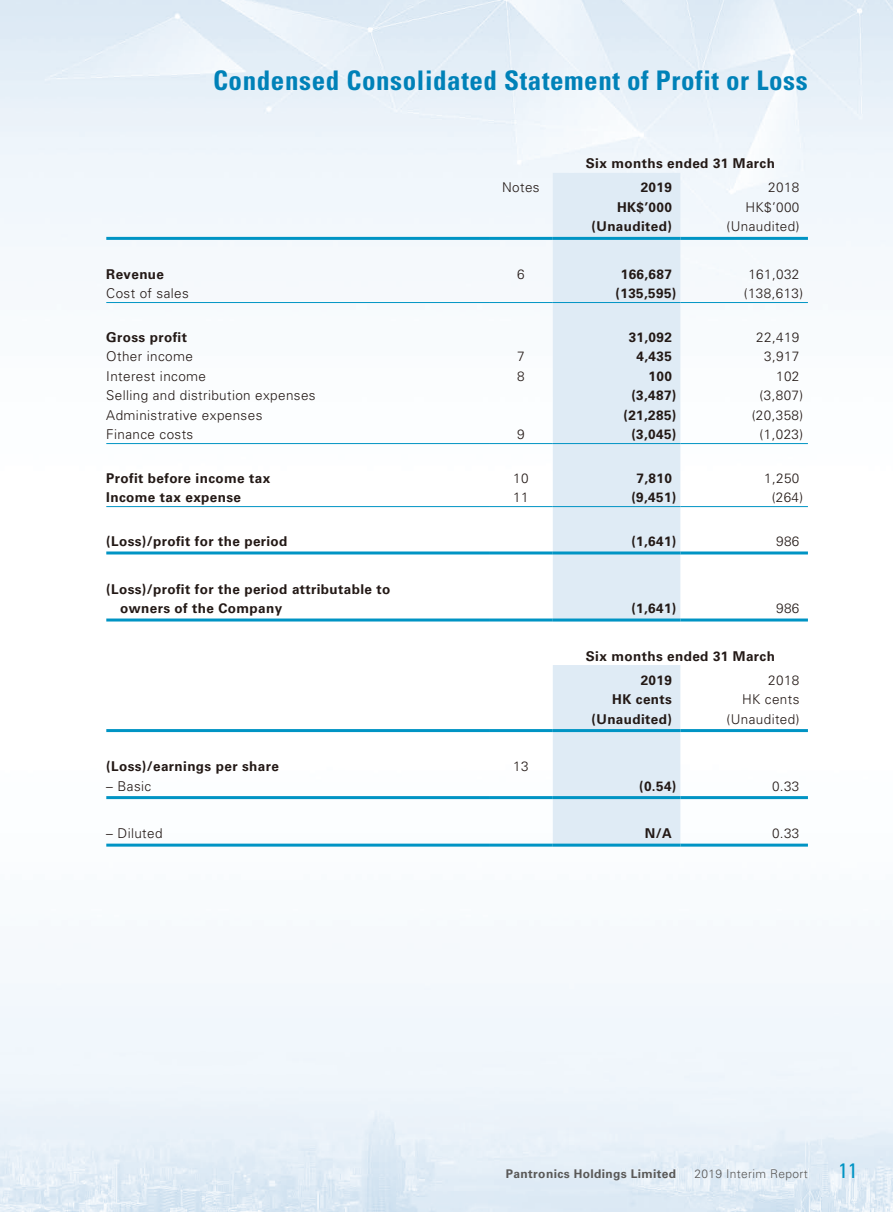
<style>
.page{position:relative;width:893px;height:1212px;background:#fff}
.page>*{position:absolute;margin:0;border:0;box-sizing:border-box;transform-origin:0 0}
.t1{font:700 condensed 27px "Univers LT Std";letter-spacing:.02em;color:#0081b8}
.t2{font:condensed 21px "Univers LT Std";color:#0094c4}
._50_Table{font:700 13.5px "Univers LT Std";letter-spacing:.03em;color:#231916}
._50_Table-2{font:300 13.5px "Univers LT Std";letter-spacing:.03em;color:#231916}
.t3{font:700 12px "Univers LT Std";letter-spacing:.03em;color:#595857}
.t4{font:300 12px "Univers LT Std";letter-spacing:.03em;color:#595857}
</style>
<div class="page">
<img style="left:0;top:0;width:893px;height:1212px">
<div style="left:553px;top:173px;width:127px;height:445px;background:#dfebf5"></div>
<hr style="left:106px;top:237px;width:383px;height:3px;background:#0094c4">
<hr style="left:489px;top:237px;width:64px;height:3px;background:#0094c4">
<hr style="left:553px;top:237px;width:127px;height:3px;background:#0094c4">
<hr style="left:680px;top:237px;width:128px;height:3px;background:#0094c4">
<hr style="left:106px;top:302px;width:383px;height:1px;background:#0094c4">
<hr style="left:489px;top:302px;width:64px;height:1px;background:#0094c4">
<hr style="left:553px;top:302px;width:127px;height:1px;background:#0094c4">
<hr style="left:680px;top:302px;width:128px;height:1px;background:#0094c4">
<hr style="left:106px;top:443px;width:383px;height:1px;background:#0094c4">
<hr style="left:489px;top:443px;width:64px;height:1px;background:#0094c4">
<hr style="left:553px;top:443px;width:127px;height:1px;background:#0094c4">
<hr style="left:680px;top:443px;width:128px;height:1px;background:#0094c4">
<hr style="left:106px;top:506px;width:383px;height:1px;background:#0094c4">
<hr style="left:489px;top:506px;width:64px;height:1px;background:#0094c4">
<hr style="left:553px;top:506px;width:127px;height:1px;background:#0094c4">
<hr style="left:680px;top:506px;width:128px;height:1px;background:#0094c4">
<hr style="left:106px;top:551px;width:383px;height:3px;background:#0094c4">
<hr style="left:489px;top:551px;width:64px;height:3px;background:#0094c4">
<hr style="left:553px;top:551px;width:127px;height:3px;background:#0094c4">
<hr style="left:680px;top:551px;width:128px;height:3px;background:#0094c4">
<hr style="left:106px;top:618px;width:383px;height:3px;background:#0094c4">
<hr style="left:489px;top:618px;width:64px;height:3px;background:#0094c4">
<hr style="left:553px;top:618px;width:127px;height:3px;background:#0094c4">
<hr style="left:680px;top:618px;width:128px;height:3px;background:#0094c4">
<div style="left:553px;top:665px;width:127px;height:179px;background:#dfebf5"></div>
<hr style="left:106px;top:729px;width:383px;height:3px;background:#0094c4">
<hr style="left:489px;top:729px;width:64px;height:3px;background:#0094c4">
<hr style="left:553px;top:729px;width:127px;height:3px;background:#0094c4">
<hr style="left:680px;top:729px;width:128px;height:3px;background:#0094c4">
<hr style="left:106px;top:796px;width:383px;height:3px;background:#0094c4">
<hr style="left:489px;top:796px;width:64px;height:3px;background:#0094c4">
<hr style="left:553px;top:796px;width:127px;height:3px;background:#0094c4">
<hr style="left:680px;top:796px;width:128px;height:3px;background:#0094c4">
<hr style="left:106px;top:844px;width:383px;height:3px;background:#0094c4">
<hr style="left:489px;top:844px;width:64px;height:3px;background:#0094c4">
<hr style="left:553px;top:844px;width:127px;height:3px;background:#0094c4">
<hr style="left:680px;top:844px;width:128px;height:3px;background:#0094c4">
<h1 class="t1" style="left:213px;top:64px;width:596px">Condensed Consolidated Statement of Profit or Loss</h1>
<p class="_50_Table" style="left:586px;top:156px;width:191px">Six months ended 31 March</p>
<p class="_50_Table-2" style="left:502px;top:179px;width:39px">Notes</p>
<p class="_50_Table" style="left:641px;top:180px;width:33px">2019</p>
<p class="_50_Table-2" style="left:768px;top:179px;width:33px">2018</p>
<p class="_50_Table" style="left:617px;top:199px;width:56px">HK$’000</p>
<p class="_50_Table-2" style="left:745px;top:199px;width:56px">HK$’000</p>
<p class="_50_Table" style="left:592px;top:219px;width:82px">(Unaudited)</p>
<p class="_50_Table-2" style="left:727px;top:218px;width:74px">(Unaudited)</p>
<p class="_50_Table" style="left:106px;top:266px;width:59px">Revenue</p>
<p class="_50_Table-2" style="left:517px;top:266px;width:9px">6</p>
<p class="_50_Table" style="left:621px;top:266px;width:53px">166,687</p>
<p class="_50_Table-2" style="left:748px;top:266px;width:53px">161,032</p>
<p class="_50_Table-2" style="left:106px;top:285px;width:84px">Cost of sales</p>
<p class="_50_Table" style="left:616px;top:286px;width:62px">(135,595)</p>
<p class="_50_Table-2" style="left:744px;top:285px;width:61px">(138,613)</p>
<p class="_50_Table" style="left:106px;top:329px;width:82px">Gross profit</p>
<p class="_50_Table" style="left:629px;top:329px;width:45px">31,092</p>
<p class="_50_Table-2" style="left:756px;top:329px;width:45px">22,419</p>
<p class="_50_Table-2" style="left:106px;top:348px;width:88px">Other income</p>
<p class="_50_Table-2" style="left:517px;top:348px;width:9px">7</p>
<p class="_50_Table" style="left:637px;top:349px;width:37px">4,435</p>
<p class="_50_Table-2" style="left:764px;top:348px;width:37px">3,917</p>
<p class="_50_Table-2" style="left:106px;top:368px;width:101px">Interest income</p>
<p class="_50_Table-2" style="left:517px;top:368px;width:9px">8</p>
<p class="_50_Table" style="left:649px;top:368px;width:25px">100</p>
<p class="_50_Table-2" style="left:776px;top:368px;width:25px">102</p>
<p class="_50_Table-2" style="left:106px;top:387px;width:211px">Selling and distribution expenses</p>
<p class="_50_Table" style="left:631px;top:388px;width:47px">(3,487)</p>
<p class="_50_Table-2" style="left:760px;top:387px;width:45px">(3,807)</p>
<p class="_50_Table-2" style="left:106px;top:407px;width:158px">Administrative expenses</p>
<p class="_50_Table" style="left:623px;top:407px;width:54px">(21,285)</p>
<p class="_50_Table-2" style="left:752px;top:407px;width:53px">(20,358)</p>
<p class="_50_Table-2" style="left:106px;top:426px;width:89px">Finance costs</p>
<p class="_50_Table-2" style="left:517px;top:426px;width:9px">9</p>
<p class="_50_Table" style="left:631px;top:427px;width:47px">(3,045)</p>
<p class="_50_Table-2" style="left:760px;top:426px;width:45px">(1,023)</p>
<p class="_50_Table" style="left:106px;top:470px;width:165px">Profit before income tax</p>
<p class="_50_Table-2" style="left:513px;top:470px;width:17px">10</p>
<p class="_50_Table" style="left:637px;top:470px;width:37px">7,810</p>
<p class="_50_Table-2" style="left:764px;top:470px;width:37px">1,250</p>
<p class="_50_Table" style="left:106px;top:490px;width:136px">Income tax expense</p>
<p class="_50_Table-2" style="left:513px;top:489px;width:17px">11</p>
<p class="_50_Table" style="left:631px;top:490px;width:47px">(9,451)</p>
<p class="_50_Table-2" style="left:772px;top:489px;width:33px">(264)</p>
<p class="_50_Table" style="left:106px;top:533px;width:183px">(Loss)/profit for the period</p>
<p class="_50_Table" style="left:631px;top:533px;width:47px">(1,641)</p>
<p class="_50_Table-2" style="left:776px;top:533px;width:25px">986</p>
<p class="_50_Table" style="left:106px;top:581px;width:286px">(Loss)/profit for the period attributable to</p>
<p class="_50_Table" style="left:120px;top:600px;width:164px">owners of the Company</p>
<p class="_50_Table" style="left:631px;top:600px;width:47px">(1,641)</p>
<p class="_50_Table-2" style="left:776px;top:600px;width:25px">986</p>
<p class="_50_Table" style="left:586px;top:648px;width:191px">Six months ended 31 March</p>
<p class="_50_Table" style="left:641px;top:672px;width:33px">2019</p>
<p class="_50_Table-2" style="left:768px;top:672px;width:33px">2018</p>
<p class="_50_Table" style="left:612px;top:691px;width:61px">HK cents</p>
<p class="_50_Table-2" style="left:742px;top:691px;width:59px">HK cents</p>
<p class="_50_Table" style="left:592px;top:711px;width:82px">(Unaudited)</p>
<p class="_50_Table-2" style="left:727px;top:711px;width:74px">(Unaudited)</p>
<p class="_50_Table" style="left:106px;top:758px;width:174px">(Loss)/earnings per share</p>
<p class="_50_Table-2" style="left:513px;top:758px;width:17px">13</p>
<p class="_50_Table-2" style="left:106px;top:778px;width:47px">– Basic</p>
<p class="_50_Table" style="left:639px;top:778px;width:39px">(0.54)</p>
<p class="_50_Table-2" style="left:772px;top:778px;width:29px">0.33</p>
<p class="_50_Table-2" style="left:106px;top:825px;width:58px">– Diluted</p>
<p class="_50_Table" style="left:645px;top:825px;width:28px">N/A</p>
<p class="_50_Table-2" style="left:772px;top:825px;width:29px">0.33</p>
<p class="t3" style="left:506px;top:1167px;width:172px">Pantronics Holdings Limited</p>
<p class="t4" style="left:694px;top:1166px;width:115px">2019 Interim Report</p>
<h2 class="t2" style="left:838px;top:1157px;width:21px">11</h2>
</div>
